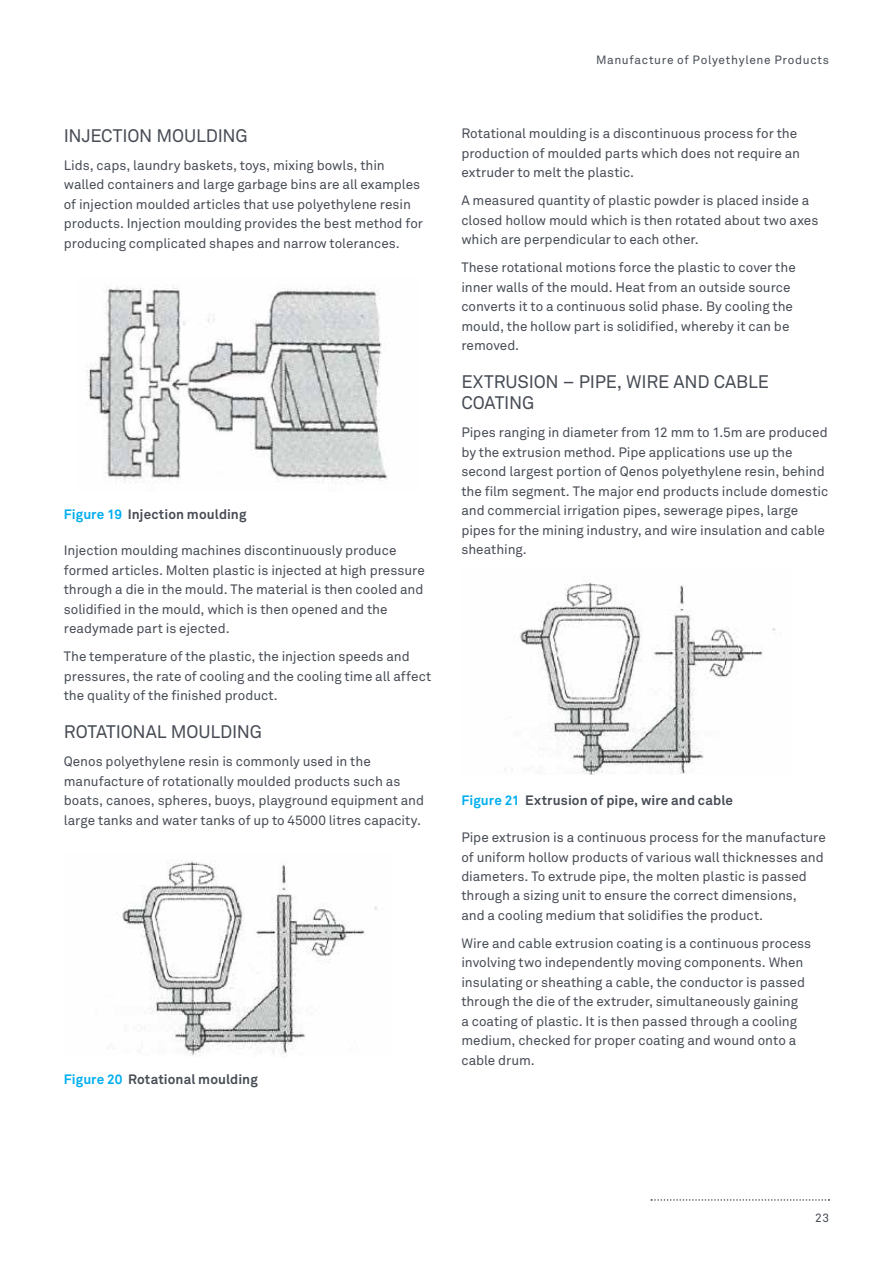
<style>
.page{position:relative;width:893px;height:1263px;background:#fff}
.page>*{position:absolute;margin:0;border:0;box-sizing:border-box;transform-origin:0 0}
.t1{font:18px/21px "Akkurat";letter-spacing:-.01em;color:#474c55}
.t2{font:13.5px/19.5px "Akkurat";letter-spacing:-.005em;color:#474c55}
.t3{font:700 13.5px "Akkurat";letter-spacing:.01em;color:#474c55}
.t4{font:12px "Akkurat";color:#474c55}
.t5{font:11.85px "Akkurat";letter-spacing:.055em;color:#474c55}
.s1{color:#00aeef}
</style>
<div class="page">
<svg style="left:651px;top:1199px;width:178px;height:2px"></svg>
<img style="left:86px;top:285px;width:303px;height:198px">
<img style="left:107px;top:860px;width:271px;height:198px">
<img style="left:512px;top:582px;width:264px;height:192px">
<h1 class="t1" style="left:64px;top:125px;width:186px">INJECTION MOULDING</h1>
<p class="t2" style="left:64px;top:155px;width:361px">Lids, caps, laundry baskets, toys, mixing bowls, thin walled containers and large garbage bins are all examples of injection moulded articles that use polyethylene resin products. Injection moulding provides the best method for producing complicated shapes and narrow tolerances.</p>
<p class="t3" style="left:64px;top:505px;width:184px"><span class="s1">Figure 19</span> Injection moulding</p>
<p class="t2" style="left:64px;top:540px;width:363px">Injection moulding machines discontinuously produce formed articles. Molten plastic is injected at high pressure through a die in the mould. The material is then cooled and solidified in the mould, which is then opened and the readymade part is ejected.</p>
<p class="t2" style="left:64px;top:646px;width:369px">The temperature of the plastic, the injection speeds and pressures, the rate of cooling and the cooling time all affect the quality of the finished product.</p>
<h1 class="t1" style="left:64px;top:721px;width:200px">ROTATIONAL MOULDING</h1>
<p class="t2" style="left:64px;top:751px;width:362px">Qenos polyethylene resin is commonly used in the manufacture of rotationally moulded products such as boats, canoes, spheres, buoys, playground equipment and large tanks and water tanks of up to 45000 litres capacity.</p>
<p class="t3" style="left:64px;top:1071px;width:196px"><span class="s1">Figure 20</span> Rotational moulding</p>
<p class="t5" style="left:596px;top:52px;width:235px">Manufacture of Polyethylene Products</p>
<p class="t2" style="left:461px;top:124px;width:340px">Rotational moulding is a discontinuous process for the production of moulded parts which does not require an extruder to melt the plastic.</p>
<p class="t2" style="left:461px;top:191px;width:358px">A measured quantity of plastic powder is placed inside a closed hollow mould which is then rotated about two axes which are perpendicular to each other.</p>
<p class="t2" style="left:461px;top:258px;width:336px">These rotational motions force the plastic to cover the inner walls of the mould. Heat from an outside source converts it to a continuous solid phase. By cooling the mould, the hollow part is solidified, whereby it can be removed.</p>
<h1 class="t1" style="left:461px;top:371px;width:309px">EXTRUSION – PIPE, WIRE AND CABLE<br>COATING</h1>
<p class="t2" style="left:461px;top:423px;width:368px">Pipes ranging in diameter from 12 mm to 1.5m are produced by the extrusion method. Pipe applications use up the second largest portion of Qenos polyethylene resin, behind the film segment. The major end products include domestic and commercial irrigation pipes, sewerage pipes, large pipes for the mining industry, and wire insulation and cable sheathing.</p>
<p class="t3" style="left:461px;top:792px;width:273px"><span class="s1">Figure 21</span> Extrusion of pipe, wire and cable</p>
<p class="t2" style="left:461px;top:827px;width:366px">Pipe extrusion is a continuous process for the manufacture of uniform hollow products of various wall thicknesses and diameters. To extrude pipe, the molten plastic is passed through a sizing unit to ensure the correct dimensions,<br>and a cooling medium that solidifies the product.</p>
<p class="t2" style="left:461px;top:933px;width:351px">Wire and cable extrusion coating is a continuous process involving two independently moving components. When insulating or sheathing a cable, the conductor is passed through the die of the extruder, simultaneously gaining<br>a coating of plastic. It is then passed through a cooling medium, checked for proper coating and wound onto a cable drum.</p>
<p class="t4" style="left:815px;top:1210px;width:15px">23</p>
</div>
